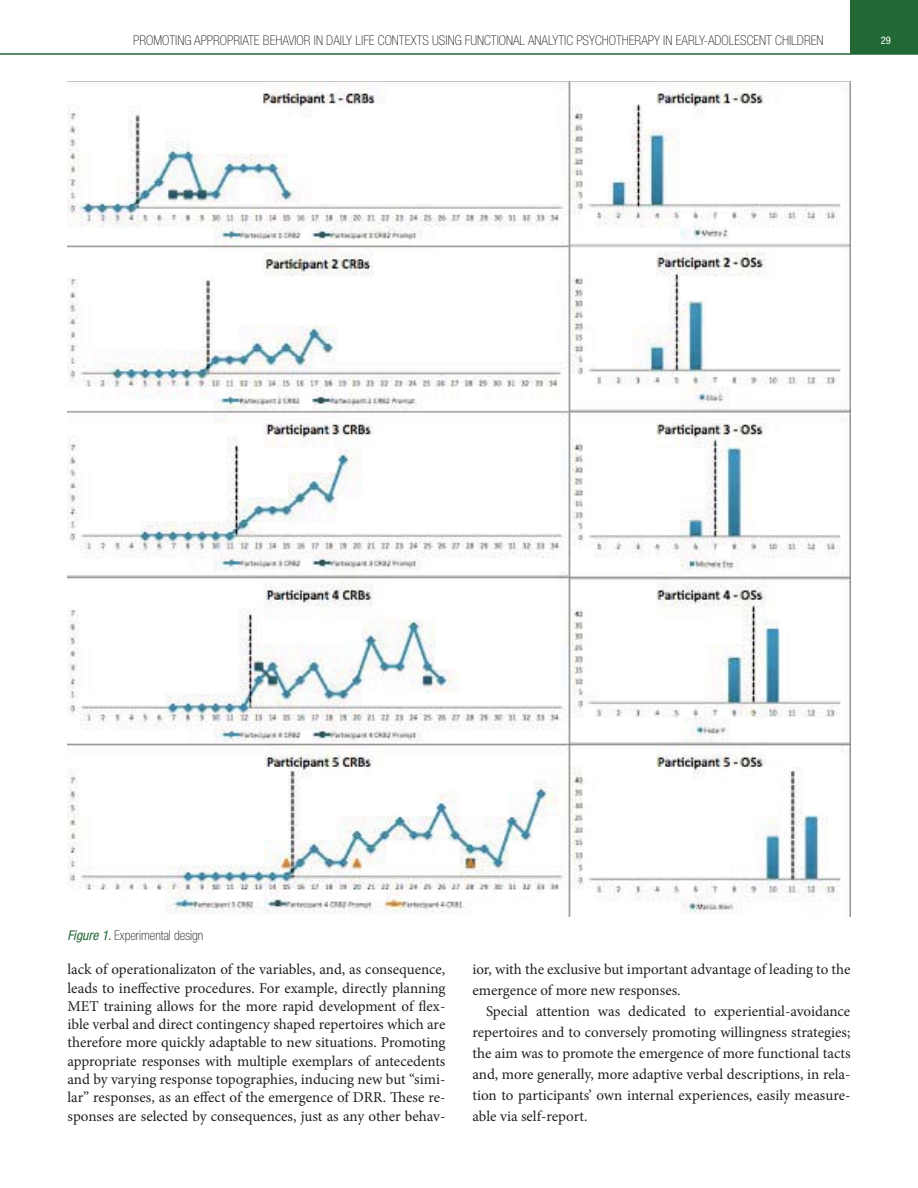
<style>
.page{position:relative;width:918px;height:1188px;background:#fff}
.page>*{position:absolute;margin:0;border:0;box-sizing:border-box;transform-origin:0 0}
.t1{font:15px/18.3px "Minion Pro";color:#231f20;text-align:justify}
.t2{font:100 condensed 13.5px "Helvetica Neue LT Com";color:#231f20}
.t3{font:condensed 10.5px "Helvetica Neue LT Com";color:#fff}
.s1{font-weight:400;font-style:italic;color:#226935}
</style>
<div class="page">
<hr style="left:0;top:53px;width:918px;height:2px;background:#226935">
<div style="left:851px;top:0;width:67px;height:54px;background:#226935"></div>
<img style="left:68px;top:81px;width:783px;height:836px">
<p class="t2" style="left:133px;top:35px;width:692px">PROMOTING APPROPRIATE BEHAVIOR IN DAILY LIFE CONTEXTS USING FUNCTIONAL ANALYTIC PSYCHOTHERAPY IN EARLY-ADOLESCENT CHILDREN</p>
<p class="t3" style="left:881px;top:34px;width:12px">29</p>
<p class="t2" style="left:68px;top:930px;width:137px"><span class="s1">Figure 1.</span> Experimental design</p>
<p class="t1" style="left:68px;top:962px;width:380px">lack of operationalizaton of the variables, and, as consequence, leads to ineffective procedures. For example, directly planning MET training allows for the more rapid development of flex&shy;ible verbal and direct contingency shaped repertoires which are therefore more quickly adaptable to new situations. Promoting appropriate responses with multiple exemplars of antecedents and by varying response topographies, inducing new but “simi&shy;lar” responses, as an effect of the emergence of DRR. These re&shy;sponses are selected by consequences, just as any other behav-</p>
<p class="t1" style="left:473px;top:960px;width:380px;line-height:20.9px">ior, with the exclusive but important advantage of leading to the emergence of more new responses.</p>
<p class="t1" style="left:473px;top:1002px;width:380px;line-height:20.9px;text-indent:14px">Special attention was dedicated to experiential-avoidance repertoires and to conversely promoting willingness strategies; the aim was to promote the emergence of more functional tacts and, more generally, more adaptive verbal descriptions, in rela&shy;tion to participants’ own internal experiences, easily measure&shy;able via self-report.</p>
</div>
